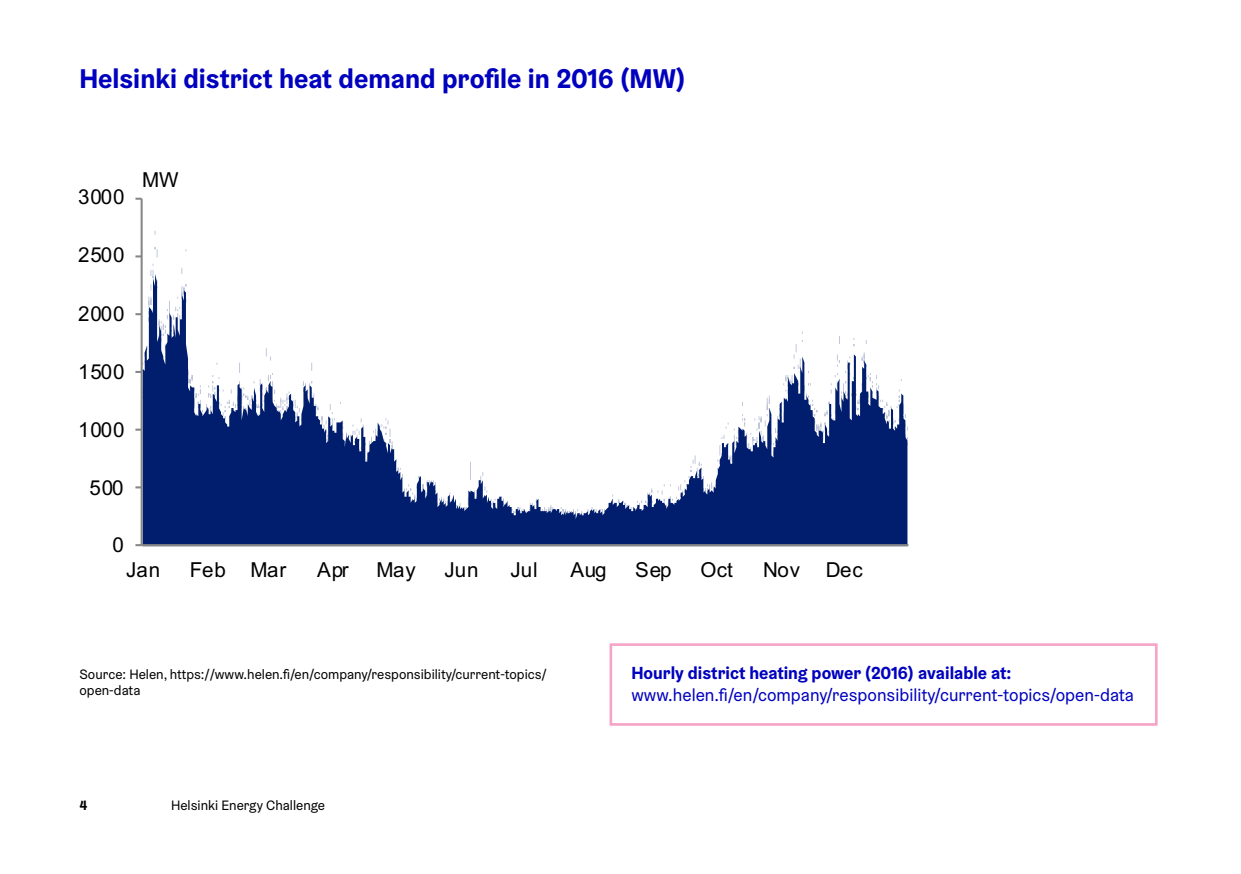
<style>
.page{position:relative;width:1241px;height:874px;background:#fff}
.page>*{position:absolute;margin:0;border:0;box-sizing:border-box;transform-origin:0 0}
.H2_Otsikko{font:700 27.12px "Helsinki Grotesk";color:#0000bf}
.t1{font:20.65px "Arial";letter-spacing:.035em;color:#000}
.P_Leipis__eka{font:17.5px/21.9px "Helsinki Grotesk";color:#0000bf}
.P_Aputeksti{font:13.65px/16.4px "Helsinki Grotesk";color:#000}
.t2{font:700 13.65px "Helsinki Grotesk";color:#000}
.s1{font-weight:700}
</style>
<div class="page">
<div style="left:609px;top:643px;width:548px;height:82px;border:3px solid #f5a4c7"></div>
<svg style="left:143px;top:230px;width:764px;height:314px"></svg>
<hr style="left:141px;top:199px;width:2px;height:346px;background:#868686">
<svg style="left:135px;top:544px;width:7px;height:2px"></svg>
<svg style="left:135px;top:486px;width:6px;height:2px"></svg>
<svg style="left:135px;top:428px;width:6px;height:2px"></svg>
<svg style="left:135px;top:371px;width:6px;height:2px"></svg>
<svg style="left:135px;top:313px;width:6px;height:2px"></svg>
<svg style="left:135px;top:255px;width:6px;height:2px"></svg>
<svg style="left:135px;top:197px;width:7px;height:3px"></svg>
<hr style="left:142px;top:544px;width:766px;height:2px;background:#868686">
<p class="H2_Otsikko" style="left:79px;top:61px;width:607px">Helsinki district heat demand profile in 2016 (MW)</p>
<p class="t1" style="left:78px;top:182px;width:48px">3000</p>
<p class="t1" style="left:78px;top:240px;width:48px">2500</p>
<p class="t1" style="left:78px;top:300px;width:48px">2000</p>
<p class="t1" style="left:78px;top:357px;width:48px">1500</p>
<p class="t1" style="left:78px;top:415px;width:48px">1000</p>
<p class="t1" style="left:90px;top:473px;width:36px">500</p>
<p class="t1" style="left:112px;top:530px;width:13px">0</p>
<p class="t1" style="left:142px;top:166px;width:38px">MW</p>
<p class="t1" style="left:126px;top:555px;width:36px">Jan</p>
<p class="t1" style="left:190px;top:555px;width:98px">Feb Mar</p>
<p class="t1" style="left:317px;top:555px;width:33px">Apr</p>
<p class="t1" style="left:376px;top:555px;width:41px">May</p>
<p class="t1" style="left:444px;top:555px;width:36px">Jun</p>
<p class="t1" style="left:510px;top:555px;width:29px">Jul</p>
<p class="t1" style="left:570px;top:555px;width:38px">Aug</p>
<p class="t1" style="left:635px;top:555px;width:38px">Sep</p>
<p class="t1" style="left:700px;top:555px;width:34px">Oct</p>
<p class="t1" style="left:762px;top:555px;width:101px">Nov Dec</p>
<p class="P_Aputeksti" style="left:79px;top:665px;width:468px">Source: Helen, https://www.helen.fi/en/company/responsibility/current-topics/ open-data</p>
<p class="P_Leipis__eka" style="left:631px;top:661px;width:504px"><span class="s1">Hourly district heating power (2016) available at: </span>www.helen.fi/en/company/responsibility/current-topics/open-data</p>
<p class="t2" style="left:79px;top:796px;width:9px">4</p>
<p class="P_Aputeksti" style="left:171px;top:796px;width:155px">Helsinki Energy Challenge</p>
</div>
